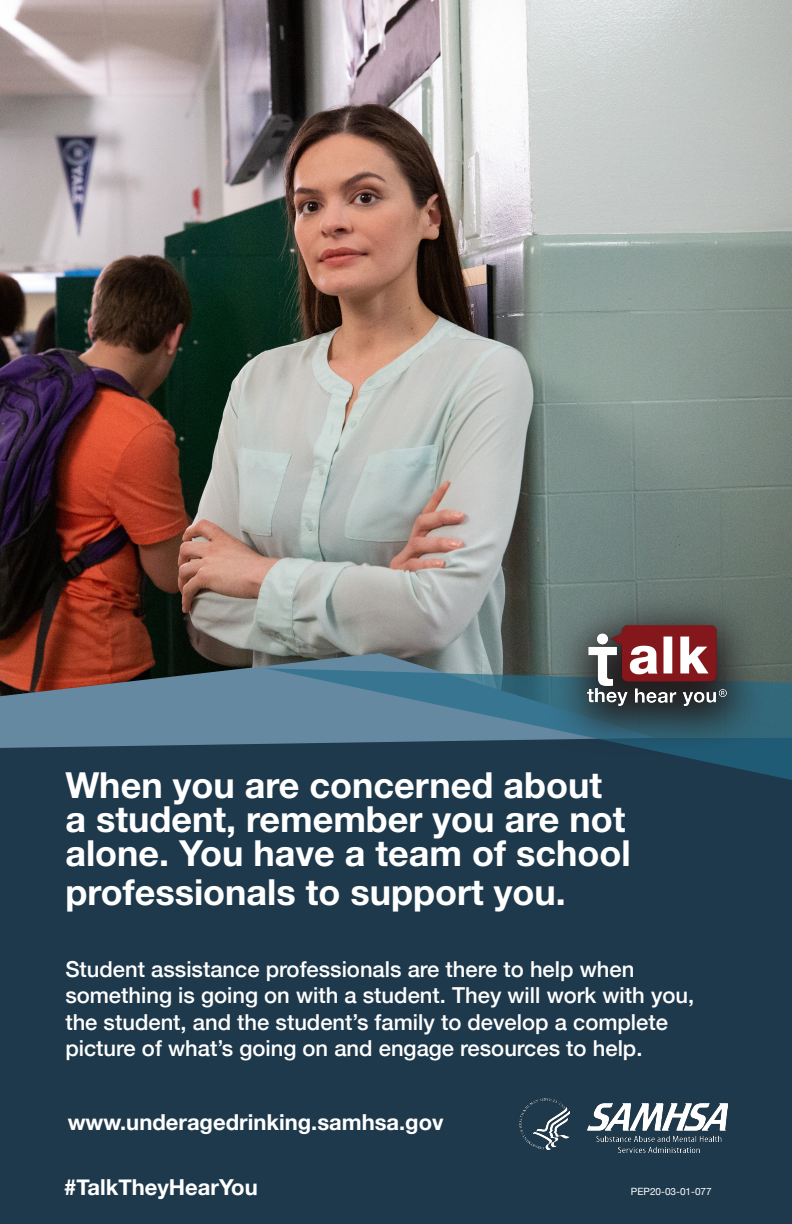
<style>
.page{position:relative;width:792px;height:1224px;background:#fff}
.page>*{position:absolute;margin:0;border:0;box-sizing:border-box;transform-origin:0 0}
.t1{font:700 36px/34px "Helvetica Neue LT Std";color:#fff}
.t2{font:500 22px/26.4px "Helvetica Neue";color:#fff}
.t3{font:700 22px "Helvetica Neue";color:#fff}
.t4{font:10px "Helvetica Neue";color:#fff}
</style>
<div class="page">
<img style="left:0;top:0;width:792px;height:668px">
<div style="left:0;top:738px;width:792px;height:486px;background:#1e394b"></div>
<svg style="left:0;top:653px;width:548px;height:95px;background:#656d78"></svg>
<svg style="left:265px;top:668px;width:527px;height:112px"></svg>
<svg style="left:548px;top:590px;width:223px;height:166px;background:#456268"></svg>
<img style="left:585px;top:626px;width:142px;height:80px">
<img style="left:519px;top:1099px;width:50px;height:51px">
<img style="left:587px;top:1103px;width:140px;height:49px">
<h1 class="t1" style="left:65px;top:768px;width:567px">When you are concerned about a student, remember you are not alone. You have a team of school</h1>
<h1 class="t1" style="left:65px;top:875px;width:502px">professionals to support you.</h1>
<p class="t2" style="left:65px;top:954px;width:630px">Student assistance professionals are there to help when something is going on with a student. They will work with you, the student, and the student’s family to develop a complete picture of what’s going on and engage resources to help.</p>
<p class="t3" style="left:68px;top:1105px;width:377px">www.underagedrinking.samhsa.gov</p>
<p class="t3" style="left:64px;top:1170px;width:195px">#TalkTheyHearYou</p>
<p class="t4" style="left:631px;top:1184px;width:82px">PEP20-03-01-077</p>
</div>
